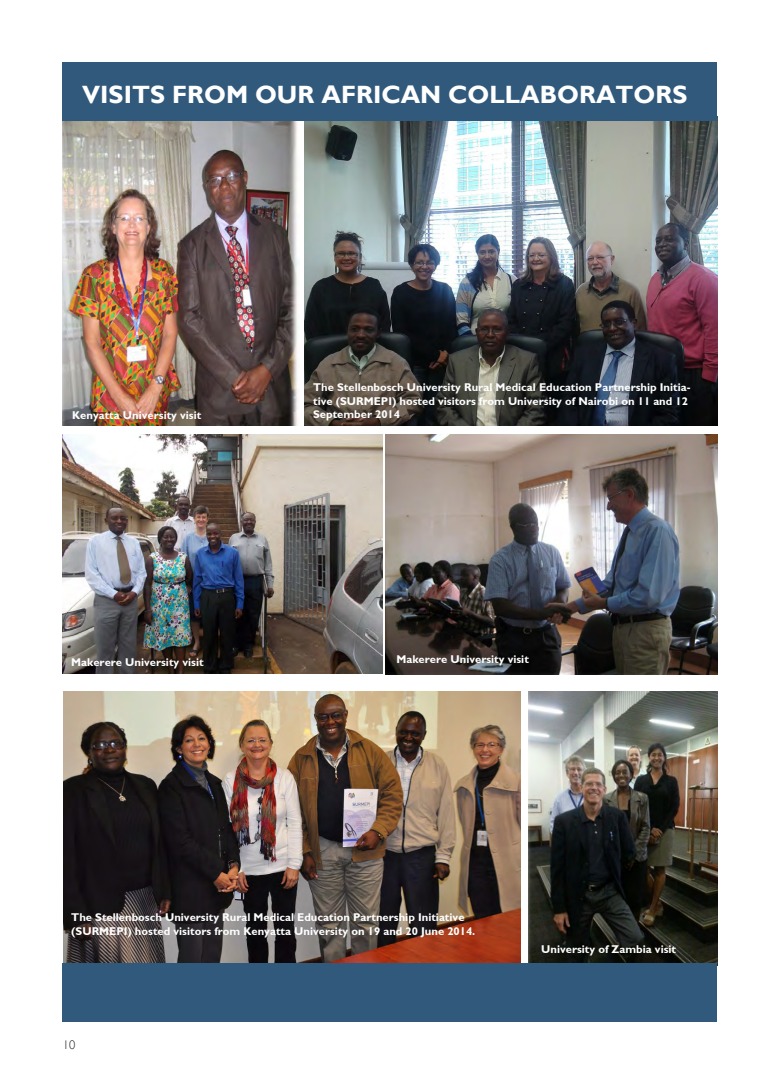
<style>
.page{position:relative;width:780px;height:1088px;background:#fff}
.page>*{position:absolute;margin:0;border:0;box-sizing:border-box;transform-origin:0 0}
.t1{font:700 25px "Gill Sans";color:#fff}
.t2{font:300 12.5px "Gill Sans";color:#231f20}
.foto{font:700 11.25px/13.5px "Gill Sans";color:#fff}
</style>
<div class="page">
<img style="left:386px;top:435px;width:331px;height:239px">
<img style="left:305px;top:121px;width:412px;height:304px">
<img style="left:63px;top:121px;width:236px;height:304px">
<img style="left:64px;top:691px;width:456px;height:272px">
<img style="left:63px;top:435px;width:320px;height:238px">
<div style="left:63px;top:63px;width:654px;height:58px;background:#31597c"></div>
<img style="left:528px;top:691px;width:189px;height:272px">
<div style="left:63px;top:963px;width:654px;height:59px;background:#31597c"></div>
<p class="t1" style="left:82px;top:79px;width:606px">VISITS FROM OUR AFRICAN COLLABORATORS</p>
<p class="foto" style="left:72px;top:408px;width:131px">Kenyatta University visit</p>
<p class="foto" style="left:313px;top:380px;width:379px">The Stellenbosch University Rural Medical Education Partnership Initia&shy;tive (SURMEPI) hosted visitors from University of Nairobi on 11 and 12<br>September 2014</p>
<p class="foto" style="left:71px;top:655px;width:134px">Makerere University visit</p>
<p class="foto" style="left:396px;top:653px;width:134px">Makerere University visit</p>
<p class="foto" style="left:71px;top:911px;width:405px">The Stellenbosch University Rural Medical Education Partnership Initiative (SURMEPI) hosted visitors from Kenyatta University on 19 and 20 June 2014.</p>
<p class="t2" style="left:63px;top:1038px;width:14px">10</p>
<p class="foto" style="left:541px;top:942px;width:136px">University of Zambia visit</p>
</div>
